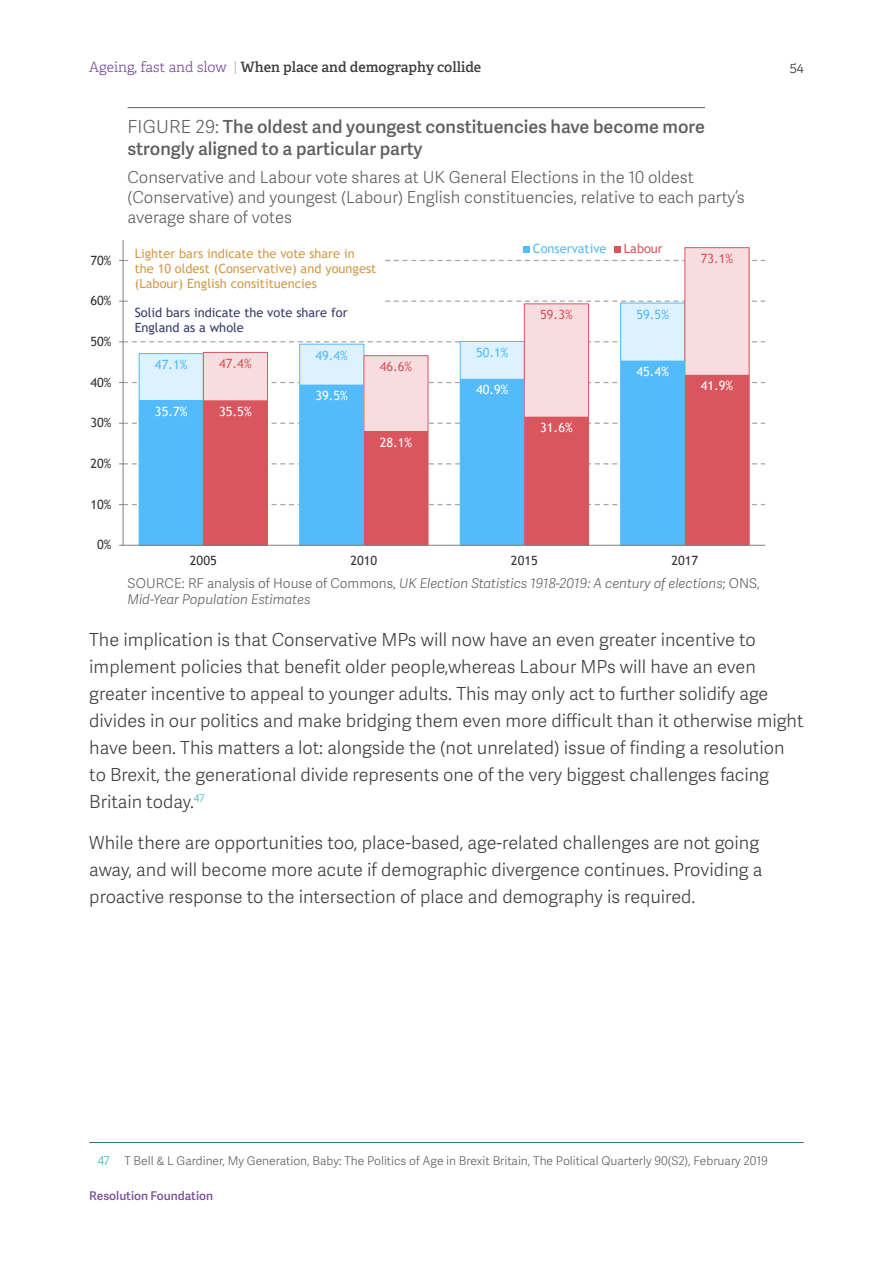
<style>
.page{position:relative;width:893px;height:1263px;background:#fff}
.page>*{position:absolute;margin:0;border:0;box-sizing:border-box;transform-origin:0 0}
.t1{font:18px/27px "Adelle Sans Lt";color:#404040}
.t2{font:18px/21.6px "Adelle Sans Sb";color:#606060}
.t3{font:16.5px/19.8px "Adelle Sans Lt";color:#606060}
.t4{font:600 14.25px "Adelle";color:#404040}
.t5{font:300 14.25px "Adelle";color:#404040}
.t6{font:italic 13.5px/16.2px "Adelle Sans Lt";color:#606060}
.t7{font:12.75px/14.9px "Trebuchet MS";color:#d39a48}
.t8{font:12.75px/14.9px "Trebuchet MS";color:#383c69}
.t9{font:12.75px "Trebuchet MS";color:#fff}
.t10{font:12.75px "Trebuchet MS";color:#333334}
.t11{font:12.75px "Trebuchet MS";color:#54bbfb}
.t12{font:12.75px "Trebuchet MS";color:#d9565f}
.t13{font:12px "Adelle Sans Lt";color:#606060}
.t14{font:12px "Adelle Sans Sb";color:#78509c}
.s1{font-weight:300;color:#78509c}
.s2{font-family:"Adelle Sans Lt";font-weight:400;color:#bba8cd}
.s3{font-family:"Adelle Sans Lt"}
.s4{font-style:normal}
.s5{color:#2cb6b9}
</style>
<div class="page">
<hr style="left:128px;top:107px;width:577px;height:1px;background:#606060">
<hr style="left:89px;top:1142px;width:715px;height:1px;background:#2e6c83">
<div style="left:139px;top:354px;width:64px;height:191px;background:#ddf1fe"></div>
<div style="left:139px;top:353px;width:65px;height:192px;border:1px solid #54bbfb"></div>
<div style="left:300px;top:344px;width:64px;height:201px;background:#ddf1fe"></div>
<div style="left:299px;top:344px;width:65px;height:201px;border:1px solid #54bbfb"></div>
<div style="left:460px;top:341px;width:64px;height:204px;background:#ddf1fe"></div>
<div style="left:621px;top:303px;width:64px;height:242px;background:#ddf1fe"></div>
<div style="left:620px;top:303px;width:65px;height:242px;border:1px solid #54bbfb"></div>
<div style="left:203px;top:352px;width:64px;height:193px;background:#f7dddf"></div>
<div style="left:203px;top:352px;width:65px;height:193px;border:1px solid #d9565f"></div>
<div style="left:524px;top:304px;width:65px;height:241px;background:#f7dddf"></div>
<div style="left:524px;top:304px;width:65px;height:241px;border:1px solid #d9565f"></div>
<div style="left:685px;top:248px;width:64px;height:297px;background:#f7dddf"></div>
<div style="left:139px;top:400px;width:64px;height:145px;background:#54bbfb"></div>
<svg style="left:300px;top:361px;width:385px;height:184px;fill:#54bbfb"></svg>
<div style="left:203px;top:401px;width:64px;height:144px;background:#d9565f"></div>
<div style="left:203px;top:400px;width:65px;height:145px;border:1px solid #d9565f"></div>
<svg style="left:364px;top:375px;width:385px;height:170px"></svg>
<hr style="left:123px;top:240px;width:1px;height:305px;background:#7f7f7f">
<svg style="left:119px;top:504px;width:646px;height:1px"></svg>
<svg style="left:119px;top:463px;width:646px;height:2px"></svg>
<svg style="left:119px;top:423px;width:646px;height:1px"></svg>
<svg style="left:119px;top:382px;width:646px;height:1px"></svg>
<svg style="left:119px;top:341px;width:646px;height:2px"></svg>
<svg style="left:119px;top:301px;width:646px;height:1px"></svg>
<svg style="left:119px;top:260px;width:646px;height:1px"></svg>
<hr style="left:123px;top:545px;width:642px;height:1px;background:#7f7f7f">
<div style="left:523px;top:246px;width:7px;height:7px;background:#54bbfb"></div>
<div style="left:614px;top:246px;width:7px;height:7px;background:#d9565f"></div>
<div style="left:129px;top:243px;width:253px;height:97px;background:#fff"></div>
<p class="t4" style="left:89px;top:58px;width:394px"><span class="s1">Ageing, fast and slow</span> <span class="s2">|</span> When place and demography collide</p>
<p class="t10" style="left:91px;top:252px;width:23px">70%</p>
<p class="t10" style="left:91px;top:293px;width:23px">60%</p>
<p class="t10" style="left:91px;top:333px;width:23px">50%</p>
<p class="t10" style="left:91px;top:374px;width:23px">40%</p>
<p class="t10" style="left:91px;top:415px;width:23px">30%</p>
<p class="t10" style="left:91px;top:455px;width:23px">20%</p>
<p class="t10" style="left:91px;top:496px;width:23px">10%</p>
<p class="t10" style="left:97px;top:537px;width:16px">0%</p>
<p class="t2" style="left:128px;top:115px;width:579px"><span class="s3">FIGURE 29:</span> The oldest and youngest constituencies have become more strongly aligned to a particular party</p>
<p class="t3" style="left:128px;top:167px;width:619px">Conservative and Labour vote shares at UK General Elections in the 10 oldest (Conservative) and youngest (Labour) English constituencies, relative to each party’s average share of votes</p>
<p class="t7" style="left:135px;top:246px;width:243px">Lighter bars indicate the vote share in the 10 oldest (Conservative) and youngest (Labour) English consitituencies</p>
<p class="t8" style="left:135px;top:305px;width:214px">Solid bars indicate the vote share for<br>England as a whole</p>
<p class="t11" style="left:155px;top:357px;width:34px">47.1%</p>
<p class="t9" style="left:155px;top:403px;width:34px">35.7%</p>
<p class="t11" style="left:315px;top:347px;width:34px">49.4%</p>
<p class="t11" style="left:476px;top:344px;width:34px">50.1%</p>
<p class="t12" style="left:219px;top:355px;width:34px">47.4%</p>
<p class="t12" style="left:380px;top:359px;width:34px">46.6%</p>
<p class="t9" style="left:219px;top:404px;width:34px">35.5%</p>
<p class="t9" style="left:315px;top:388px;width:34px">39.5%</p>
<p class="t9" style="left:380px;top:434px;width:34px">28.1%</p>
<p class="t9" style="left:476px;top:382px;width:34px">40.9%</p>
<p class="t11" style="left:533px;top:241px;width:75px">Conservative</p>
<p class="t12" style="left:624px;top:241px;width:41px">Labour</p>
<p class="t12" style="left:540px;top:307px;width:34px">59.3%</p>
<p class="t9" style="left:540px;top:420px;width:34px">31.6%</p>
<p class="t11" style="left:636px;top:306px;width:34px">59.5%</p>
<p class="t9" style="left:636px;top:364px;width:34px">45.4%</p>
<p class="t12" style="left:701px;top:251px;width:34px">73.1%</p>
<p class="t9" style="left:701px;top:378px;width:34px">41.9%</p>
<p class="t10" style="left:190px;top:553px;width:28px">2005</p>
<p class="t10" style="left:350px;top:553px;width:28px">2010</p>
<p class="t10" style="left:511px;top:553px;width:28px">2015</p>
<p class="t10" style="left:671px;top:553px;width:28px">2017</p>
<p class="t5" style="left:790px;top:59px;width:15px">54</p>
<p class="t6" style="left:128px;top:574px;width:634px"><span class="s4">SOURCE: RF analysis of House of Commons,</span> UK Election Statistics 1918-2019: A century of elections<span class="s4">; ONS,<br></span>Mid-Year Population Estimates</p>
<p class="t1" style="left:89px;top:626px;width:716px">The implication is that Conservative MPs will now have an even greater incentive to implement policies that benefit older people,whereas Labour MPs will have an even greater incentive to appeal to younger adults. This may only act to further solidify age divides in our politics and make bridging them even more difficult than it otherwise might have been. This matters a lot: alongside the (not unrelated) issue of finding a resolution to Brexit, the generational divide represents one of the very biggest challenges facing Britain today.<sup>47</sup></p>
<p class="t1" style="left:89px;top:828px;width:675px">While there are opportunities too, place-based, age-related challenges are not going away, and will become more acute if demographic divergence continues. Providing a proactive response to the intersection of place and demography is required.</p>
<p class="t13" style="left:98px;top:1152px;width:672px"><span class="s5">47</span> T Bell &amp; L Gardiner, My Generation, Baby: The Politics of Age in Brexit Britain, The Political Quarterly 90(S2), February 2019</p>
<p class="t14" style="left:89px;top:1187px;width:125px">Resolution Foundation</p>
</div>
